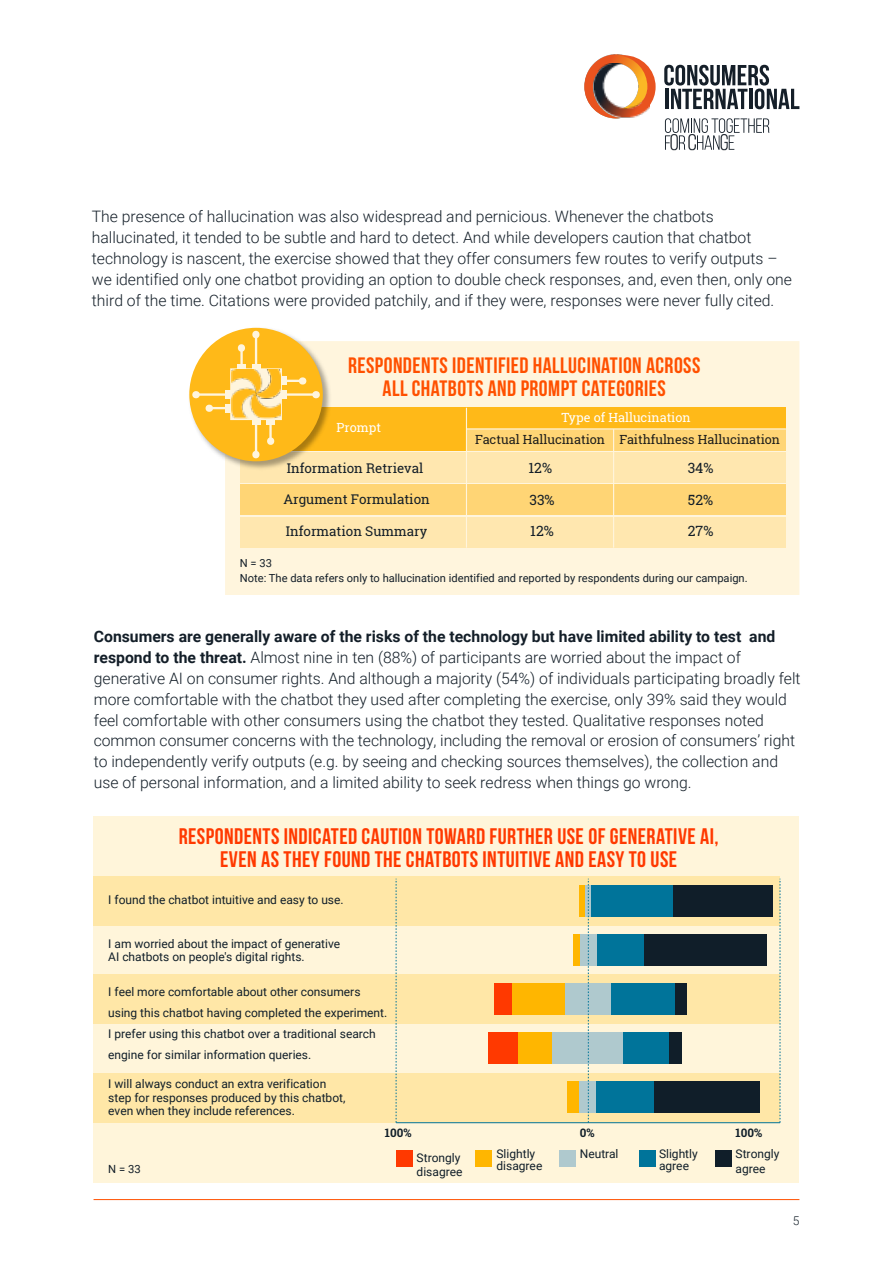
<style>
.page{position:relative;width:893px;height:1263px;background:#fff}
.page>*{position:absolute;margin:0;border:0;box-sizing:border-box;transform-origin:0 0}
.t1{font:22.5px/22.5px "Bebas Neue";letter-spacing:.02em;color:#ff3900;text-align:center}
.t2{font:22.2px/22.2px "Bebas Neue";letter-spacing:.02em;color:#ff5000;text-align:center}
.t3{font:300 15.75px/20.9px "Roboto";color:#131e28}
.t4{font:14.1px "Roboto Slab";color:#131e28}
.t5{font:13.35px "Roboto Slab";color:#131e28}
.t6{font:12.6px "Roboto Slab";color:#1d1d1b}
.t7{font:12.6px "Roboto Slab";color:#fff}
.t8{font:12px/13.5px "Roboto";color:#101e29}
.t9{font:300 12px "Roboto";color:#131e28}
.t10{font:700 11.7px "Roboto Slab";color:#101e29}
.t11{font:11.25px "Roboto";color:#131e28}
.t12{font:11.1px/15px "Roboto";color:#131e28}
.s1{font-weight:700}
</style>
<div class="page">
<hr style="left:94px;top:1199px;width:705px;height:1px;background:#ff5000">
<svg style="left:584px;top:55px;width:72px;height:63px"></svg>
<svg style="left:664px;top:65px;width:135px;height:44px"></svg>
<svg style="left:665px;top:118px;width:104px;height:32px"></svg>
<div style="left:225px;top:341px;width:574px;height:254px;background:#fff5dd"></div>
<div style="left:241px;top:452px;width:545px;height:31px;background:#ffe7af"></div>
<div style="left:241px;top:484px;width:545px;height:31px;background:#ffd575"></div>
<div style="left:241px;top:517px;width:545px;height:31px;background:#ffe7af"></div>
<div style="left:241px;top:407px;width:545px;height:43px;background:#ffb918"></div>
<img style="left:189px;top:327px;width:145px;height:145px">
<div style="left:189px;top:328px;width:134px;height:133px;background:#ffb918;border-radius:50%"></div>
<div style="left:252px;top:364px;width:8px;height:13px;background:#fff5dd"></div>
<svg style="left:252px;top:331px;width:8px;height:7px"></svg>
<hr style="left:255px;top:335px;width:2px;height:32px;background:#fff5dd">
<div style="left:252px;top:412px;width:8px;height:13px;background:#fff5dd"></div>
<svg style="left:252px;top:451px;width:8px;height:7px"></svg>
<hr style="left:255px;top:422px;width:2px;height:32px;background:#fff5dd">
<div style="left:226px;top:391px;width:13px;height:8px;background:#fff5dd"></div>
<svg style="left:192px;top:391px;width:8px;height:8px"></svg>
<hr style="left:196px;top:393px;width:33px;height:3px;background:#fff5dd">
<div style="left:273px;top:391px;width:14px;height:8px;background:#fff5dd"></div>
<svg style="left:312px;top:391px;width:8px;height:8px"></svg>
<hr style="left:283px;top:393px;width:33px;height:3px;background:#fff5dd">
<div style="left:273px;top:377px;width:14px;height:8px;background:#fff5dd"></div>
<svg style="left:283px;top:376px;width:23px;height:9px"></svg>
<div style="left:225px;top:404px;width:14px;height:8px;background:#fff5dd"></div>
<svg style="left:206px;top:404px;width:23px;height:9px"></svg>
<div style="left:238px;top:364px;width:8px;height:13px;background:#fff5dd"></div>
<svg style="left:237px;top:344px;width:8px;height:8px"></svg>
<hr style="left:240px;top:348px;width:3px;height:19px;background:#fff5dd">
<div style="left:267px;top:412px;width:8px;height:13px;background:#fff5dd"></div>
<svg style="left:267px;top:437px;width:8px;height:8px"></svg>
<hr style="left:269px;top:422px;width:3px;height:19px;background:#fff5dd">
<div style="left:230px;top:368px;width:52px;height:52px;border:3px solid #fff5dd"></div>
<img style="left:264px;top:369px;width:17px;height:25px">
<img style="left:256px;top:394px;width:25px;height:25px">
<img style="left:231px;top:395px;width:25px;height:24px">
<img style="left:231px;top:369px;width:33px;height:26px">
<div style="left:466px;top:429px;width:320px;height:21px;background:#ffd575"></div>
<hr style="left:613px;top:429px;width:1px;height:119px;background:#fff5dd">
<hr style="left:466px;top:408px;width:1px;height:140px;background:#fff5dd">
<hr style="left:466px;top:428px;width:320px;height:1px;background:#fff5dd">
<div style="left:94px;top:816px;width:705px;height:366px;background:#fff5da"></div>
<div style="left:94px;top:975px;width:686px;height:49px;background:#ffe7a7"></div>
<div style="left:94px;top:1073px;width:686px;height:49px;background:#ffe7a7"></div>
<div style="left:94px;top:876px;width:686px;height:50px;background:#ffe7a7"></div>
<div style="left:579px;top:885px;width:6px;height:32px;background:#ffb600"></div>
<svg style="left:585px;top:885px;width:6px;height:32px"></svg>
<div style="left:591px;top:885px;width:82px;height:32px;background:#00749a"></div>
<div style="left:673px;top:885px;width:99px;height:32px;background:#101e29"></div>
<div style="left:574px;top:934px;width:6px;height:32px;background:#ffb600"></div>
<div style="left:580px;top:934px;width:18px;height:32px;background:#afc9ce"></div>
<div style="left:598px;top:934px;width:46px;height:32px;background:#00749a"></div>
<div style="left:644px;top:934px;width:123px;height:32px;background:#101e29"></div>
<div style="left:512px;top:983px;width:53px;height:32px;background:#ffb600"></div>
<div style="left:494px;top:983px;width:18px;height:32px;background:#ff3900"></div>
<div style="left:565px;top:983px;width:46px;height:32px;background:#afc9ce"></div>
<div style="left:612px;top:983px;width:64px;height:32px;background:#00749a"></div>
<div style="left:675px;top:983px;width:12px;height:32px;background:#101e29"></div>
<div style="left:518px;top:1032px;width:35px;height:32px;background:#ffb600"></div>
<div style="left:489px;top:1032px;width:29px;height:32px;background:#ff3900"></div>
<div style="left:553px;top:1032px;width:70px;height:32px;background:#afc9ce"></div>
<div style="left:623px;top:1032px;width:46px;height:32px;background:#00749a"></div>
<div style="left:669px;top:1032px;width:12px;height:32px;background:#101e29"></div>
<div style="left:567px;top:1081px;width:12px;height:32px;background:#ffb600"></div>
<div style="left:579px;top:1081px;width:18px;height:32px;background:#afc9ce"></div>
<div style="left:597px;top:1081px;width:58px;height:32px;background:#00749a"></div>
<div style="left:655px;top:1081px;width:105px;height:32px;background:#101e29"></div>
<svg style="left:588px;top:879px;width:1px;height:243px"></svg>
<svg style="left:396px;top:879px;width:1px;height:243px"></svg>
<svg style="left:780px;top:879px;width:1px;height:244px"></svg>
<hr style="left:396px;top:1122px;width:384px;height:1px;background:#00749a">
<div style="left:396px;top:1149px;width:17px;height:17px;background:#ff3900"></div>
<div style="left:476px;top:1149px;width:16px;height:17px;background:#ffb600"></div>
<div style="left:559px;top:1149px;width:17px;height:17px;background:#afc9ce"></div>
<div style="left:639px;top:1149px;width:17px;height:17px;background:#00749a"></div>
<div style="left:715px;top:1149px;width:17px;height:17px;background:#101e29"></div>
<p class="t3" style="left:92px;top:205px;width:702px">The presence of hallucination was also widespread and pernicious. Whenever the chatbots hallucinated, it tended to be subtle and hard to detect. And while developers caution that chatbot technology is nascent, the exercise showed that they offer consumers few routes to verify outputs – we identified only one chatbot providing an option to double check responses, and, even then, only one third of the time. Citations were provided patchily, and if they were, responses were never fully cited.</p>
<h2 class="t2" style="left:348px;top:354px;width:354px">RESPONDENTS IDENTIFIED HALLUCINATION ACROSS<br>ALL CHATBOTS AND PROMPT CATEGORIES</h2>
<p class="t7" style="left:337px;top:419px;width:46px">Prompt</p>
<p class="t7" style="left:561px;top:409px;width:131px">Type of Hallucination</p>
<p class="t6" style="left:475px;top:430px;width:307px">Factual Hallucination Faithfulness Hallucination</p>
<p class="t5" style="left:287px;top:459px;width:138px">Information Retrieval</p>
<p class="t4" style="left:528px;top:458px;width:25px">12%</p>
<p class="t4" style="left:688px;top:458px;width:27px">34%</p>
<p class="t5" style="left:283px;top:490px;width:148px">Argument Formulation</p>
<p class="t4" style="left:529px;top:490px;width:27px">33%</p>
<p class="t4" style="left:688px;top:490px;width:27px">52%</p>
<p class="t5" style="left:286px;top:522px;width:143px">Information Summary</p>
<p class="t4" style="left:530px;top:521px;width:25px">12%</p>
<p class="t4" style="left:688px;top:521px;width:27px">27%</p>
<p class="t12" style="left:240px;top:555px;width:509px">N = 33<br>Note: The data refers only to hallucination identified and reported by respondents during our campaign.</p>
<p class="t3" style="left:94px;top:625px;width:708px"><span class="s1">Consumers are generally aware of the risks of the technology but have limited ability to test and respond to the threat.</span> Almost nine in ten (88%) of participants are worried about the impact of generative AI on consumer rights. And although a majority (54%) of individuals participating broadly felt more comfortable with the chatbot they used after completing the exercise, only 39% said they would feel comfortable with other consumers using the chatbot they tested. Qualitative responses noted common consumer concerns with the technology, including the removal or erosion of consumers’ right to independently verify outputs (e.g. by seeing and checking sources themselves), the collection and use of personal information, and a limited ability to seek redress when things go wrong.</p>
<h1 class="t1" style="left:179px;top:825px;width:541px">RESPONDENTS INDICATED CAUTION TOWARD FURTHER USE OF GENERATIVE AI,<br>EVEN AS THEY FOUND THE CHATBOTS INTUITIVE AND EASY TO USE</h1>
<p class="t8" style="left:108px;top:893px;width:237px">I found the chatbot intuitive and easy to use.</p>
<p class="t8" style="left:108px;top:936px;width:233px">I am worried about the impact of generative<br>AI chatbots on people's digital rights.</p>
<p class="t8" style="left:108px;top:980px;width:281px;line-height:21px">I feel more comfortable about other consumers using this chatbot having completed the experiment.<br>I prefer using this chatbot over a traditional search engine for similar information queries.</p>
<p class="t8" style="left:108px;top:1076px;width:239px">I will always conduct an extra verification step for responses produced by this chatbot, even when they include references.</p>
<p class="t10" style="left:385px;top:1125px;width:28px">100%</p>
<p class="t10" style="left:736px;top:1125px;width:28px">100%</p>
<p class="t8" style="left:736px;top:1146px;width:45px;line-height:14.4px">Strongly agree</p>
<p class="t10" style="left:580px;top:1125px;width:16px">0%</p>
<p class="t8" style="left:496px;top:1147px;width:47px;line-height:12px">Slightly disagree</p>
<p class="t8" style="left:659px;top:1147px;width:40px">Slightly</p>
<p class="t8" style="left:417px;top:1150px;width:45px">Strongly</p>
<p class="t8" style="left:580px;top:1147px;width:40px">Neutral</p>
<p class="t8" style="left:417px;top:1164px;width:47px">disagree</p>
<p class="t11" style="left:108px;top:1161px;width:34px">N = 33</p>
<p class="t8" style="left:659px;top:1159px;width:32px">agree</p>
<p class="t9" style="left:793px;top:1212px;width:8px">5</p>
</div>
